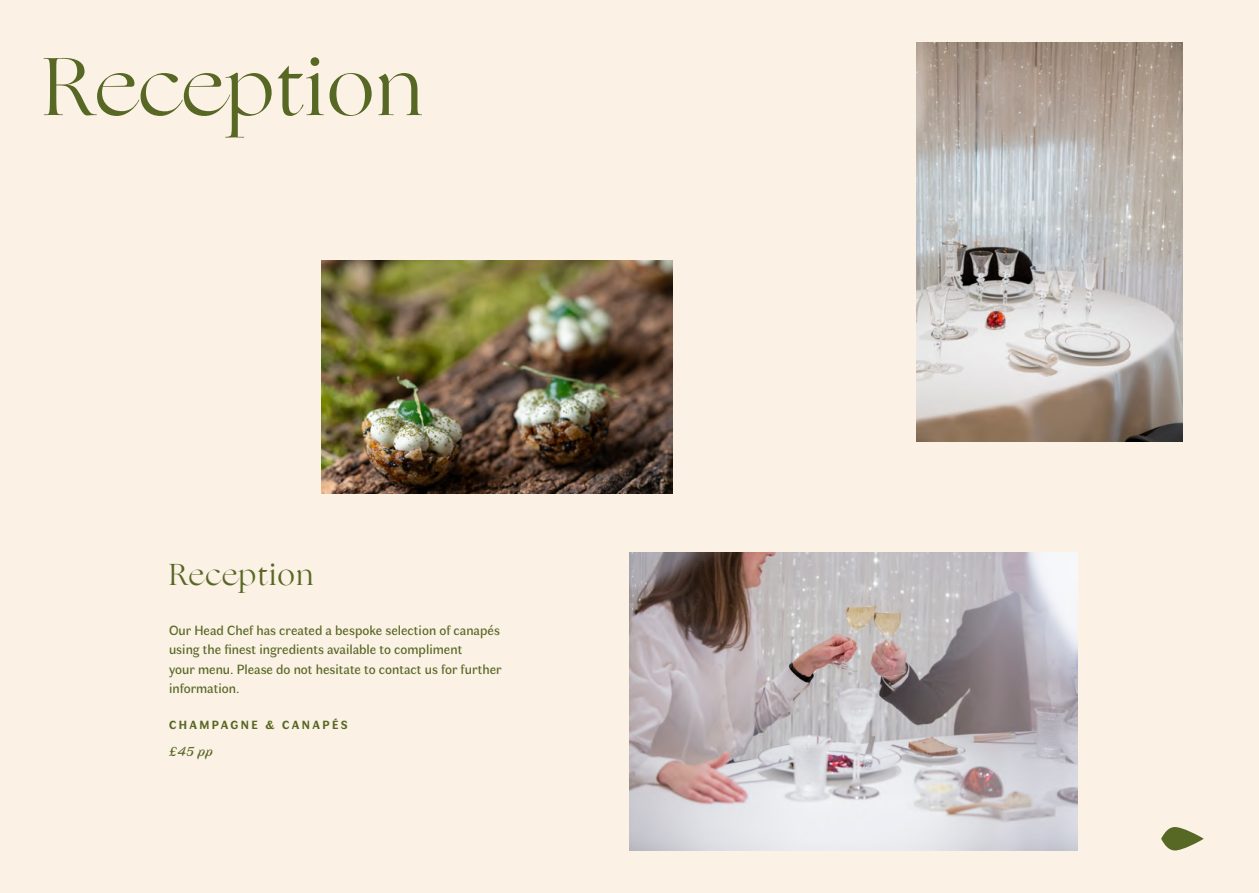
<style>
.page{position:relative;width:1259px;height:893px;background:#fbf1e4}
.page>*{position:absolute;margin:0;border:0;box-sizing:border-box;transform-origin:0 0}
.t1{font:82.5px "Ogg";letter-spacing:.025em;color:#576724}
.t2{font:30px "Ogg";letter-spacing:.05em;color:#576724}
.t3{font:13.5px/19.5px "Faune Text";color:#576724}
.t4{font:italic 13.5px "Faune Text";color:#576724}
.t5{font:700 12px "Faune Text";letter-spacing:.2em;color:#576724}
</style>
<div class="page">
<img style="left:629px;top:552px;width:448px;height:298px">
<img style="left:321px;top:260px;width:351px;height:234px">
<img style="left:916px;top:43px;width:266px;height:398px">
<svg style="left:1161px;top:827px;width:42px;height:23px"></svg>
<h1 class="t1" style="left:43px;top:33px;width:382px">Reception</h1>
<h2 class="t2" style="left:169px;top:555px;width:146px">Reception</h2>
<p class="t3" style="left:169px;top:620px;width:334px">Our Head Chef has created a bespoke selection of canapés using the finest ingredients available to compliment<br>your menu. Please do not hesitate to contact us for further information.</p>
<p class="t5" style="left:169px;top:717px;width:180px">CHAMPAGNE &amp; CANAPÉS</p>
<p class="t4" style="left:169px;top:742px;width:46px">£45 pp</p>
</div>
